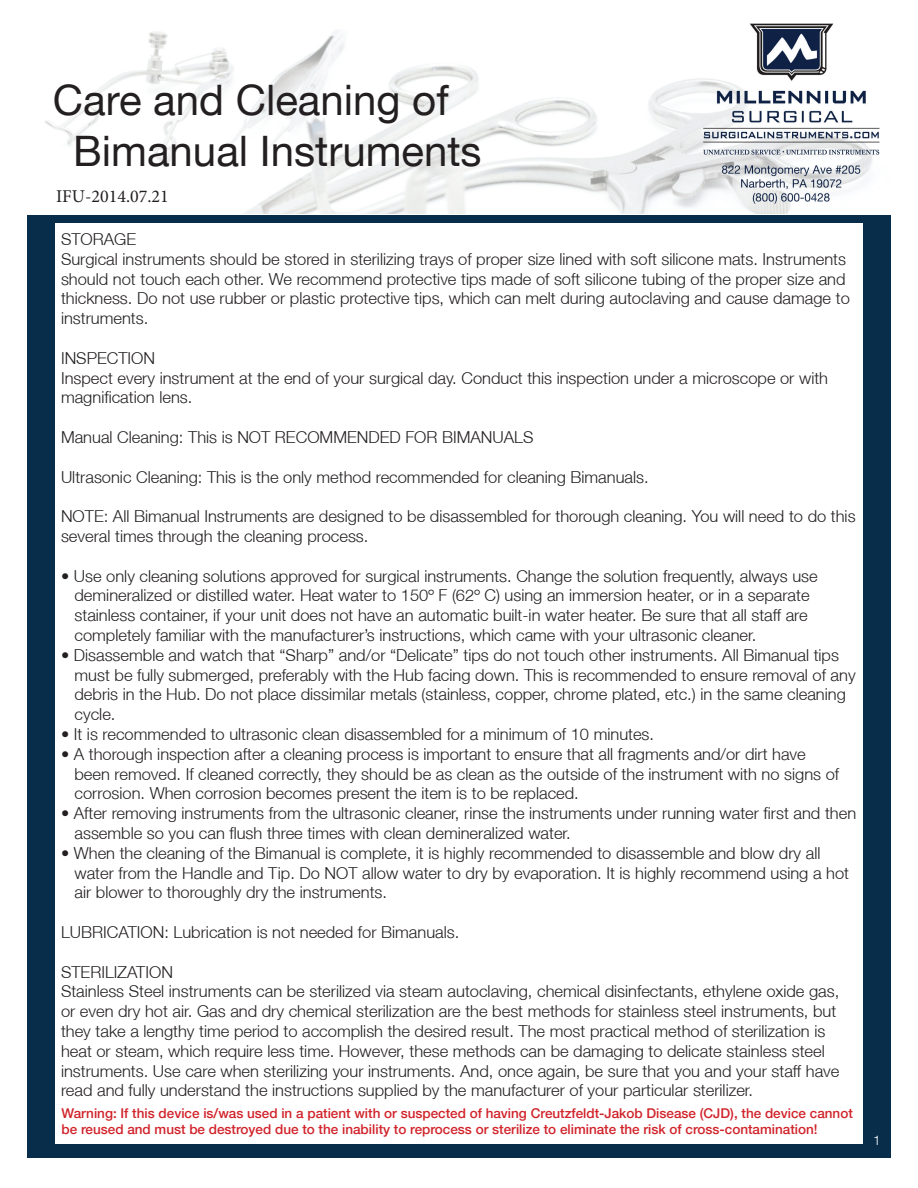
<style>
.page{position:relative;width:918px;height:1188px;background:#fff}
.page>*{position:absolute;margin:0;border:0;box-sizing:border-box;transform-origin:0 0}
.t1{font:42px/51px "Helvetica Neue LT";color:#231f20}
.t2{font:18px "Minion Pro";color:#231f20}
.t3{font:300 16.5px/19.8px "Helvetica Neue LT";color:#231f20}
.t4{font:500 13.5px/16.2px "Helvetica Neue LT";color:#d1232a}
.t5{font:300 13.5px "Helvetica Neue LT";color:#fff}
</style>
<div class="page">
<div style="left:27px;top:215px;width:864px;height:942px;background:#072d4b"></div>
<div style="left:55px;top:224px;width:808px;height:920px;background:#fff"></div>
<img style="left:45px;top:24px;width:835px;height:190px">
<h1 class="t1" style="left:73px;top:74px;width:410px;text-indent:-20px">Care and Cleaning of<br>Bimanual Instruments</h1>
<p class="t2" style="left:56px;top:184px;width:114px">IFU-2014.07.21</p>
<p class="t3" style="left:61px;top:229px;width:790px">STORAGE<br>Surgical instruments should be stored in sterilizing trays of proper size lined with soft silicone mats. Instruments should not touch each other. We recommend protective tips made of soft silicone tubing of the proper size and thickness. Do not use rubber or plastic protective tips, which can melt during autoclaving and cause damage to instruments.</p>
<p class="t3" style="left:61px;top:348px;width:769px">INSPECTION<br>Inspect every instrument at the end of your surgical day. Conduct this inspection under a microscope or with magnification lens.</p>
<p class="t3" style="left:61px;top:427px;width:474px">Manual Cleaning: This is NOT RECOMMENDED FOR BIMANUALS</p>
<p class="t3" style="left:61px;top:467px;width:589px">Ultrasonic Cleaning: This is the only method recommended for cleaning Bimanuals.</p>
<p class="t3" style="left:61px;top:506px;width:796px">NOTE: All Bimanual Instruments are designed to be disassembled for thorough cleaning. You will need to do this several times through the cleaning process.</p>
<p class="t3" style="left:75px;top:566px;width:745px;text-indent:-13px">• Use only cleaning solutions approved for surgical instruments. Change the solution frequently, always use demineralized or distilled water. Heat water to 150º F (62º C) using an immersion heater, or in a separate stainless container, if your unit does not have an automatic built-in water heater. Be sure that all staff are completely familiar with the manufacturer’s instructions, which came with your ultrasonic cleaner.</p>
<p class="t3" style="left:75px;top:645px;width:783px;text-indent:-13px">• Disassemble and watch that “Sharp” and/or “Delicate” tips do not touch other instruments. All Bimanual tips must be fully submerged, preferably with the Hub facing down. This is recommended to ensure removal of any debris in the Hub. Do not place dissimilar metals (stainless, copper, chrome plated, etc.) in the same cleaning cycle.</p>
<p class="t3" style="left:61px;top:724px;width:595px">• It is recommended to ultrasonic clean disassembled for a minimum of 10 minutes.</p>
<p class="t3" style="left:75px;top:744px;width:766px;text-indent:-13px">• A thorough inspection after a cleaning process is important to ensure that all fragments and/or dirt have been removed. If cleaned correctly, they should be as clean as the outside of the instrument with no signs of corrosion. When corrosion becomes present the item is to be replaced.</p>
<p class="t3" style="left:75px;top:803px;width:783px;text-indent:-13px">• After removing instruments from the ultrasonic cleaner, rinse the instruments under running water first and then assemble so you can flush three times with clean demineralized water.</p>
<p class="t3" style="left:75px;top:843px;width:776px;text-indent:-13px">• When the cleaning of the Bimanual is complete, it is highly recommended to disassemble and blow dry all water from the Handle and Tip. Do NOT allow water to dry by evaporation. It is highly recommend using a hot air blower to thoroughly dry the instruments.</p>
<p class="t3" style="left:61px;top:922px;width:400px">LUBRICATION: Lubrication is not needed for Bimanuals.</p>
<p class="t3" style="left:61px;top:962px;width:780px">STERILIZATION<br>Stainless Steel instruments can be sterilized via steam autoclaving, chemical disinfectants, ethylene oxide gas, or even dry hot air. Gas and dry chemical sterilization are the best methods for stainless steel instruments, but they take a lengthy time period to accomplish the desired result. The most practical method of sterilization is heat or steam, which require less time. However, these methods can be damaging to delicate stainless steel instruments. Use care when sterilizing your instruments. And, once again, be sure that you and your staff have read and fully understand the instructions supplied by the manufacturer of your particular sterilizer.</p>
<p class="t4" style="left:62px;top:1105px;width:793px">Warning: If this device is/was used in a patient with or suspected of having Creutzfeldt-Jakob Disease (CJD), the device cannot be reused and must be destroyed due to the inability to reprocess or sterilize to eliminate the risk of cross-contamination!</p>
<p class="t5" style="left:873px;top:1132px;width:9px">1</p>
</div>
